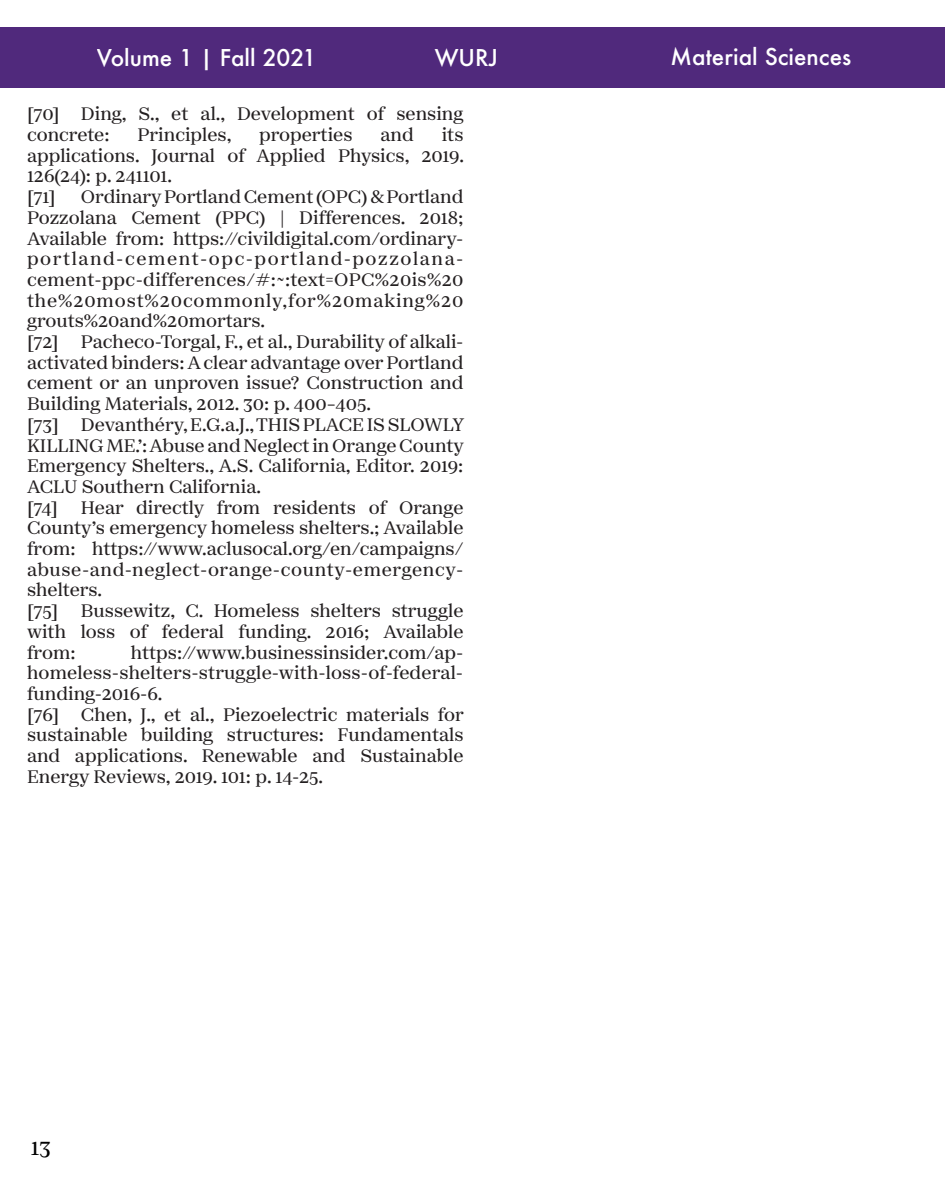
<style>
.page{position:relative;width:945px;height:1188px;background:#fff}
.page>*{position:absolute;margin:0;border:0;box-sizing:border-box;transform-origin:0 0}
.t1{font:500 22.5px "Futura";color:#fff}
.t2{font:21px "Eph Serif";color:#000}
.t3{font:17.25px/20.7px "Eph Serif";color:#231f20;text-align:justify}
</style>
<div class="page">
<div style="left:0;top:27px;width:945px;height:61px;background:#50297c"></div>
<p class="t1" style="left:97px;top:42px;width:221px">Volume 1 | Fall 2021</p>
<p class="t1" style="left:435px;top:42px;width:65px">WURJ</p>
<p class="t1" style="left:671px;top:42px;width:182px">Material Sciences</p>
<p class="t3" style="left:27px;top:104px;width:438px">[70] Ding, S., et al., Development of sensing concrete:</p>
<p class="t3" style="left:27px;top:124px;width:439px;text-indent:415px">its applications. Journal of Applied Physics, 2019.<br>126(24): p. 241101.</p>
<p class="t3" style="left:27px;top:186px;width:30px">[71]</p>
<p class="t3" style="left:138px;top:124px;width:96px">Principles,</p>
<p class="t3" style="left:259px;top:124px;width:95px">properties</p>
<p class="t3" style="left:381px;top:124px;width:35px">and</p>
<p class="t3" style="left:27px;top:186px;width:438px;text-indent:54px">Ordinary Portland Cement (OPC) &amp; Portland Pozzolana Cement (PPC) | Differences. 2018; Available from: https://civildigital.com/ordinary&shy;portland-cement-opc-portland-pozzolana&shy;cement-ppc-differences/#:~:text=OPC%20is%20 the%20most%20commonly,for%20making%20 grouts%20and%20mortars.</p>
<p class="t3" style="left:27px;top:331px;width:33px">[72]</p>
<p class="t3" style="left:27px;top:331px;width:438px;text-indent:54px">Pacheco-Torgal, F., et al., Durability of alkali&shy;activated binders: A clear advantage over Portland cement or an unproven issue? Construction and Building Materials, 2012. 30: p. 400–405.</p>
<p class="t3" style="left:27px;top:414px;width:33px">[73]</p>
<p class="t3" style="left:27px;top:414px;width:439px;text-indent:54px">Devanthéry, E.G.a.J., THIS PLACE IS SLOWLY KILLING ME.’: Abuse and Neglect in Orange County Emergency Shelters., A.S. California, Editor. 2019:<br>ACLU Southern California.</p>
<p class="t3" style="left:27px;top:497px;width:32px">[74]</p>
<p class="t3" style="left:27px;top:497px;width:438px;text-indent:54px">Hear directly from residents of Orange County’s emergency homeless shelters.; Available from: https://www.aclusocal.org/en/campaigns/ abuse-and-neglect-orange-county-emergency&shy;shelters.</p>
<p class="t3" style="left:27px;top:600px;width:33px">[75]</p>
<p class="t3" style="left:27px;top:600px;width:438px;text-indent:54px">Bussewitz, C. Homeless shelters struggle with loss of federal funding. 2016; Available from:</p>
<p class="t3" style="left:27px;top:642px;width:438px;text-indent:104px">https://www.businessinsider.com/ap&shy;homeless-shelters-struggle-with-loss-of-federal&shy;funding-2016-6.</p>
<p class="t3" style="left:27px;top:704px;width:34px">[76]</p>
<p class="t3" style="left:27px;top:704px;width:438px;text-indent:54px">Chen, J., et al., Piezoelectric materials for sustainable building structures: Fundamentals and applications. Renewable and Sustainable Energy Reviews, 2019. 101: p. 14-25.</p>
<p class="t2" style="left:31px;top:1134px;width:22px">13</p>
</div>
